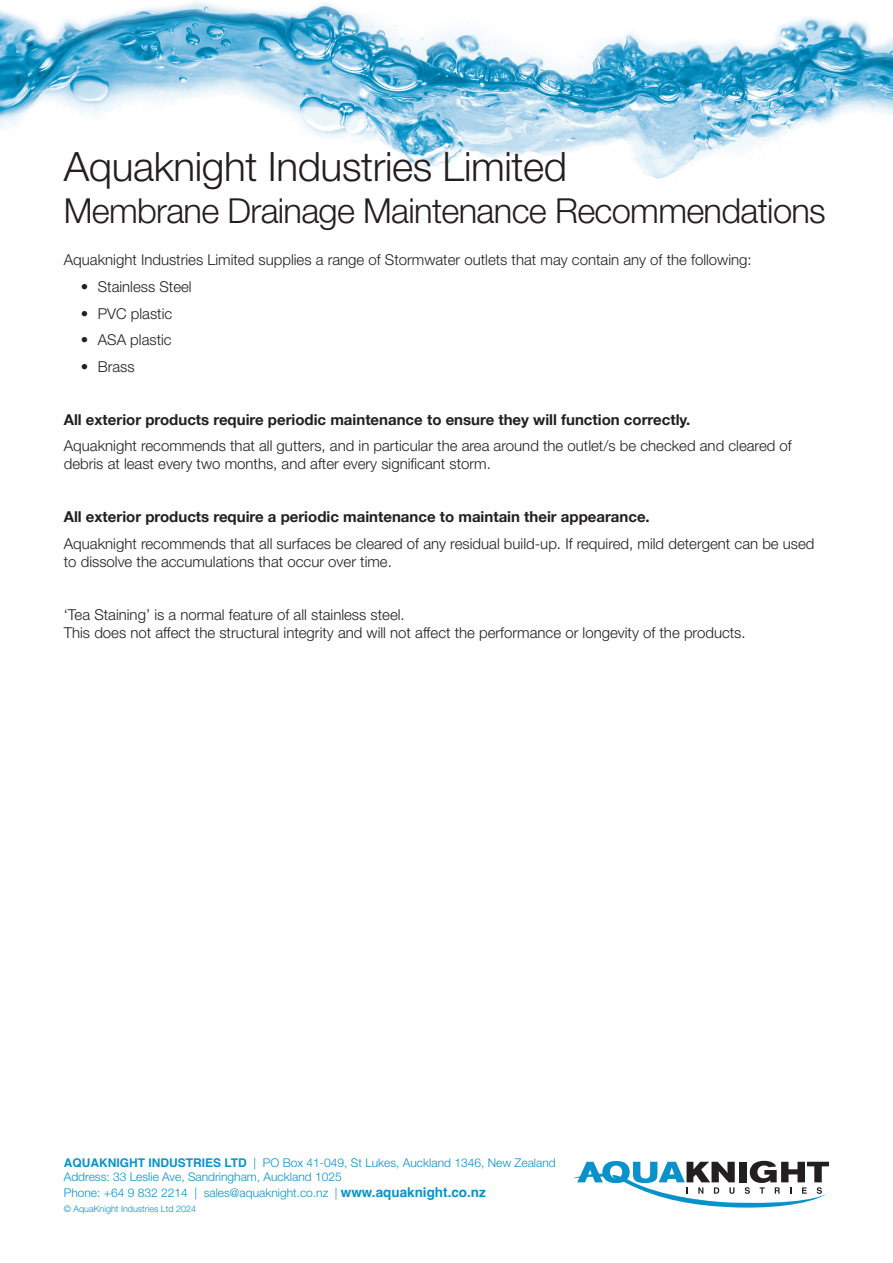
<style>
.page{position:relative;width:893px;height:1263px;background:#fff}
.page>*{position:absolute;margin:0;border:0;box-sizing:border-box;transform-origin:0 0}
.t1{font:300 40.5px "Helvetica Neue LT Std";letter-spacing:-.01em;color:#231f20}
.t2{font:300 34.5px "Helvetica Neue LT Std";letter-spacing:-.02em;color:#231f20}
.t3{font:300 15px/18px "Helvetica Neue LT Std";color:#231f20}
.t4{font:700 15px "Helvetica Neue";color:#231f20}
.t5{font:300 12px/14.4px "Helvetica Neue LT Std";color:#0892cb}
.t6{font:300 9px "Helvetica Neue LT Std";color:#0892cb}
.s1{font-family:"Helvetica";font-weight:700}
.s2{font-family:"Helvetica";font-weight:700;font-size:13.5px}
</style>
<div class="page">
<img style="left:0;top:2px;width:893px;height:177px">
<svg style="left:573px;top:1161px;width:256px;height:46px"></svg>
<h1 class="t1" style="left:64px;top:142px;width:505px">Aquaknight Industries Limited</h1>
<h2 class="t2" style="left:64px;top:190px;width:764px">Membrane Drainage Maintenance Recommendations</h2>
<p class="t3" style="left:64px;top:251px;width:689px">Aquaknight Industries Limited supplies a range of Stormwater outlets that may contain any of the following:</p>
<p class="t3" style="left:81px;top:277px;width:112px">• Stainless Steel</p>
<p class="t3" style="left:81px;top:304px;width:93px">• PVC plastic</p>
<p class="t3" style="left:81px;top:330px;width:92px">• ASA plastic</p>
<p class="t3" style="left:81px;top:357px;width:55px">• Brass</p>
<p class="t4" style="left:64px;top:407px;width:628px">All exterior products require periodic maintenance to ensure they will function correctly.</p>
<p class="t3" style="left:64px;top:436px;width:730px">Aquaknight recommends that all gutters, and in particular the area around the outlet/s be checked and cleared of debris at least every two months, and after every significant storm.</p>
<p class="t4" style="left:64px;top:505px;width:587px">All exterior products require a periodic maintenance to maintain their appearance.</p>
<p class="t3" style="left:64px;top:534px;width:752px">Aquaknight recommends that all surfaces be cleared of any residual build-up. If required, mild detergent can be used to dissolve the accumulations that occur over time.</p>
<p class="t3" style="left:64px;top:605px;width:683px">‘Tea Staining’ is a normal feature of all stainless steel.<br>This does not affect the structural integrity and will not affect the performance or longevity of the products.</p>
<p class="t5" style="left:64px;top:1155px;width:493px"><span class="s1">AQUAKNIGHT INDUSTRIES LTD</span> | PO Box 41-049, St Lukes, Auckland 1346, New Zealand<br>Address: 33 Leslie Ave, Sandringham, Auckland 1025</p>
<p class="t5" style="left:64px;top:1185px;width:424px">Phone: +64 9 832 2214 | sales@aquaknight.co.nz | <span class="s2">www.aquaknight.co.nz</span></p>
<p class="t6" style="left:64px;top:1203px;width:134px">© AquaKnight Industries Ltd 2024</p>
</div>
